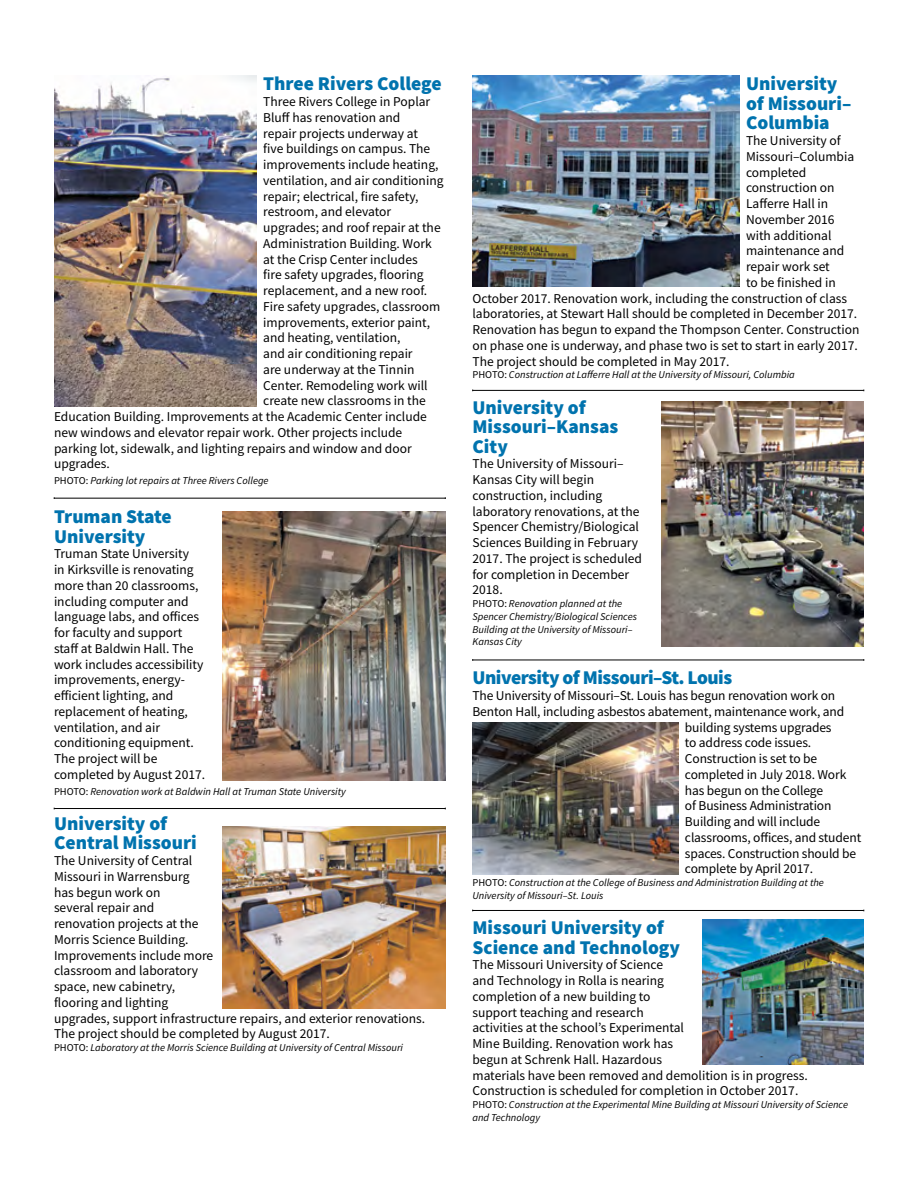
<style>
.page{position:relative;width:918px;height:1188px;background:#fff}
.page>*{position:absolute;margin:0;border:0;box-sizing:border-box;transform-origin:0 0}
.t1{font:900 19.5px/19.5px "Source Sans Pro";color:#0073ae}
.t2{font:900 19.5px "Source Sans Pro";letter-spacing:-.025em;color:#0073ae}
.t3{font:13.5px/15.8px "Source Sans Pro";color:#000}
.t4{font:italic 10.5px/12.8px "Source Sans Pro";color:#000}
.s1{font-style:normal}
</style>
<div class="page">
<img style="left:222px;top:512px;width:224px;height:268px">
<img style="left:222px;top:826px;width:224px;height:183px">
<img style="left:472px;top:76px;width:267px;height:210px">
<img style="left:662px;top:401px;width:202px;height:245px">
<img style="left:472px;top:723px;width:206px;height:152px">
<img style="left:702px;top:919px;width:162px;height:145px">
<hr style="left:54px;top:498px;width:391px;height:1px;background:#000">
<hr style="left:473px;top:390px;width:391px;height:1px;background:#000">
<hr style="left:54px;top:808px;width:391px;height:1px;background:#000">
<img style="left:54px;top:76px;width:202px;height:330px">
<hr style="left:473px;top:660px;width:391px;height:1px;background:#000">
<hr style="left:473px;top:910px;width:391px;height:1px;background:#000">
<p class="t1" style="left:263px;top:74px;width:180px">Three Rivers College</p>
<p class="t3" style="left:263px;top:94px;width:169px">Three Rivers College in Poplar</p>
<p class="t3" style="left:263px;top:110px;width:139px">Bluff has renovation and</p>
<p class="t3" style="left:263px;top:125px;width:156px">repair projects underway at</p>
<p class="t3" style="left:263px;top:141px;width:169px">five buildings on campus. The</p>
<p class="t3" style="left:263px;top:157px;width:177px">improvements include heating,</p>
<p class="t3" style="left:263px;top:173px;width:182px">ventilation, and air conditioning</p>
<p class="t3" style="left:263px;top:188px;width:157px">repair; electrical, fire safety,</p>
<p class="t3" style="left:263px;top:204px;width:129px">restroom, and elevator</p>
<p class="t3" style="left:263px;top:220px;width:179px">upgrades; and roof repair at the</p>
<p class="t3" style="left:263px;top:236px;width:170px">Administration Building. Work</p>
<p class="t3" style="left:263px;top:251px;width:156px">at the Crisp Center includes</p>
<p class="t3" style="left:263px;top:267px;width:162px">fire safety upgrades, flooring</p>
<p class="t3" style="left:263px;top:283px;width:165px">replacement, and a new roof.</p>
<p class="t3" style="left:263px;top:299px;width:179px">Fire safety upgrades, classroom</p>
<p class="t3" style="left:263px;top:314px;width:169px">improvements, exterior paint,</p>
<p class="t3" style="left:263px;top:330px;width:139px">and heating, ventilation,</p>
<p class="t3" style="left:263px;top:346px;width:151px">and air conditioning repair</p>
<p class="t3" style="left:263px;top:362px;width:153px">are underway at the Tinnin</p>
<p class="t3" style="left:263px;top:377px;width:166px">Center. Remodeling work will</p>
<p class="t3" style="left:263px;top:393px;width:164px">create new classrooms in the</p>
<p class="t3" style="left:54px;top:409px;width:374px">Education Building. Improvements at the Academic Center include</p>
<p class="t3" style="left:54px;top:425px;width:350px">new windows and elevator repair work. Other projects include</p>
<p class="t3" style="left:54px;top:440px;width:359px">parking lot, sidewalk, and lighting repairs and window and door</p>
<p class="t3" style="left:54px;top:456px;width:58px">upgrades.</p>
<p class="t4" style="left:54px;top:474px;width:216px"><span class="s1">PHOTO:</span> Parking lot repairs at Three Rivers College</p>
<p class="t1" style="left:54px;top:507px;width:119px">Truman State<br>University</p>
<p class="t3" style="left:54px;top:546px;width:153px">Truman State University<br>in Kirksville is renovating more than 20 classrooms, including computer and language labs, and offices for faculty and support staff at Baldwin Hall. The work includes accessibility improvements, energy&shy;efficient lighting, and replacement of heating, ventilation, and air conditioning equipment.<br>The project will be completed by August 2017.</p>
<p class="t4" style="left:54px;top:785px;width:293px"><span class="s1">PHOTO:</span> Renovation work at Baldwin Hall at Truman State University</p>
<p class="t1" style="left:54px;top:813px;width:144px">University of<br>Central Missouri</p>
<p class="t3" style="left:54px;top:853px;width:373px">The University of Central<br>Missouri in Warrensburg<br>has begun work on<br>several repair and<br>renovation projects at the<br>Morris Science Building.<br>Improvements include more<br>classroom and laboratory<br>space, new cabinetry,<br>flooring and lighting<br>upgrades, support infrastructure repairs, and exterior renovations.<br>The project should be completed by August 2017.</p>
<p class="t4" style="left:54px;top:1041px;width:351px"><span class="s1">PHOTO:</span> Laboratory at the Morris Science Building at University of Central Missouri</p>
<p class="t1" style="left:746px;top:74px;width:107px">University of Missouri–<br>Columbia</p>
<p class="t3" style="left:746px;top:133px;width:96px">The University of</p>
<p class="t3" style="left:746px;top:149px;width:110px">Missouri–Columbia</p>
<p class="t3" style="left:746px;top:164px;width:62px">completed</p>
<p class="t3" style="left:746px;top:180px;width:90px">construction on</p>
<p class="t3" style="left:746px;top:196px;width:84px">Lafferre Hall in</p>
<p class="t3" style="left:746px;top:212px;width:90px">November 2016</p>
<p class="t3" style="left:746px;top:227px;width:87px">with additional</p>
<p class="t3" style="left:746px;top:243px;width:100px">maintenance and</p>
<p class="t3" style="left:746px;top:259px;width:85px">repair work set</p>
<p class="t3" style="left:746px;top:275px;width:91px">to be finished in</p>
<p class="t3" style="left:472px;top:290px;width:376px">October 2017. Renovation work, including the construction of class</p>
<p class="t3" style="left:472px;top:306px;width:386px">laboratories, at Stewart Hall should be completed in December 2017.</p>
<p class="t3" style="left:472px;top:322px;width:389px">Renovation has begun to expand the Thompson Center. Construction</p>
<p class="t3" style="left:472px;top:338px;width:387px">on phase one is underway, and phase two is set to start in early 2017.</p>
<p class="t3" style="left:472px;top:353px;width:259px">The project should be completed in May 2017.</p>
<p class="t4" style="left:472px;top:369px;width:324px"><span class="s1">PHOTO:</span> Construction at Lafferre Hall at the University of Missouri, Columbia</p>
<p class="t1" style="left:472px;top:397px;width:147px">University of<br>Missouri–Kansas<br>City</p>
<p class="t3" style="left:472px;top:456px;width:171px">The University of Missouri–<br>Kansas City will begin construction, including laboratory renovations, at the<br>Spencer Chemistry/Biological<br>Sciences Building in February<br>2017. The project is scheduled for completion in December<br>2018.</p>
<p class="t4" style="left:472px;top:597px;width:166px"><span class="s1">PHOTO:</span> Renovation planned at the<br>Spencer Chemistry/Biological Sciences<br>Building at the University of Missouri–<br>Kansas City</p>
<p class="t2" style="left:472px;top:665px;width:261px">University of Missouri–St. Louis</p>
<p class="t3" style="left:472px;top:688px;width:364px">The University of Missouri–St. Louis has begun renovation work on</p>
<p class="t3" style="left:472px;top:704px;width:373px">Benton Hall, including asbestos abatement, maintenance work, and</p>
<p class="t3" style="left:685px;top:719px;width:148px">building systems upgrades</p>
<p class="t3" style="left:685px;top:735px;width:128px">to address code issues.</p>
<p class="t3" style="left:685px;top:751px;width:134px">Construction is set to be</p>
<p class="t3" style="left:685px;top:767px;width:163px">completed in July 2018. Work</p>
<p class="t3" style="left:685px;top:782px;width:140px">has begun on the College</p>
<p class="t3" style="left:685px;top:798px;width:148px">of Business Administration</p>
<p class="t3" style="left:685px;top:814px;width:137px">Building and will include</p>
<p class="t3" style="left:685px;top:830px;width:178px">classrooms, offices, and student</p>
<p class="t3" style="left:685px;top:845px;width:173px">spaces. Construction should be</p>
<p class="t3" style="left:685px;top:861px;width:130px">complete by April 2017.</p>
<p class="t4" style="left:472px;top:876px;width:353px"><span class="s1">PHOTO:</span> Construction at the College of Business and Administration Building at the<br>University of Missouri–St. Louis</p>
<p class="t1" style="left:472px;top:918px;width:209px">Missouri University of<br>Science and Technology</p>
<p class="t3" style="left:472px;top:957px;width:337px">The Missouri University of Science<br>and Technology in Rolla is nearing<br>completion of a new building to<br>support teaching and research<br>activities at the school’s Experimental<br>Mine Building. Renovation work has<br>begun at Schrenk Hall. Hazardous<br>materials have been removed and demolition is in progress.<br>Construction is scheduled for completion in October 2017.</p>
<p class="t4" style="left:472px;top:1098px;width:377px"><span class="s1">PHOTO:</span> Construction at the Experimental Mine Building at Missouri University of Science and Technology</p>
</div>
